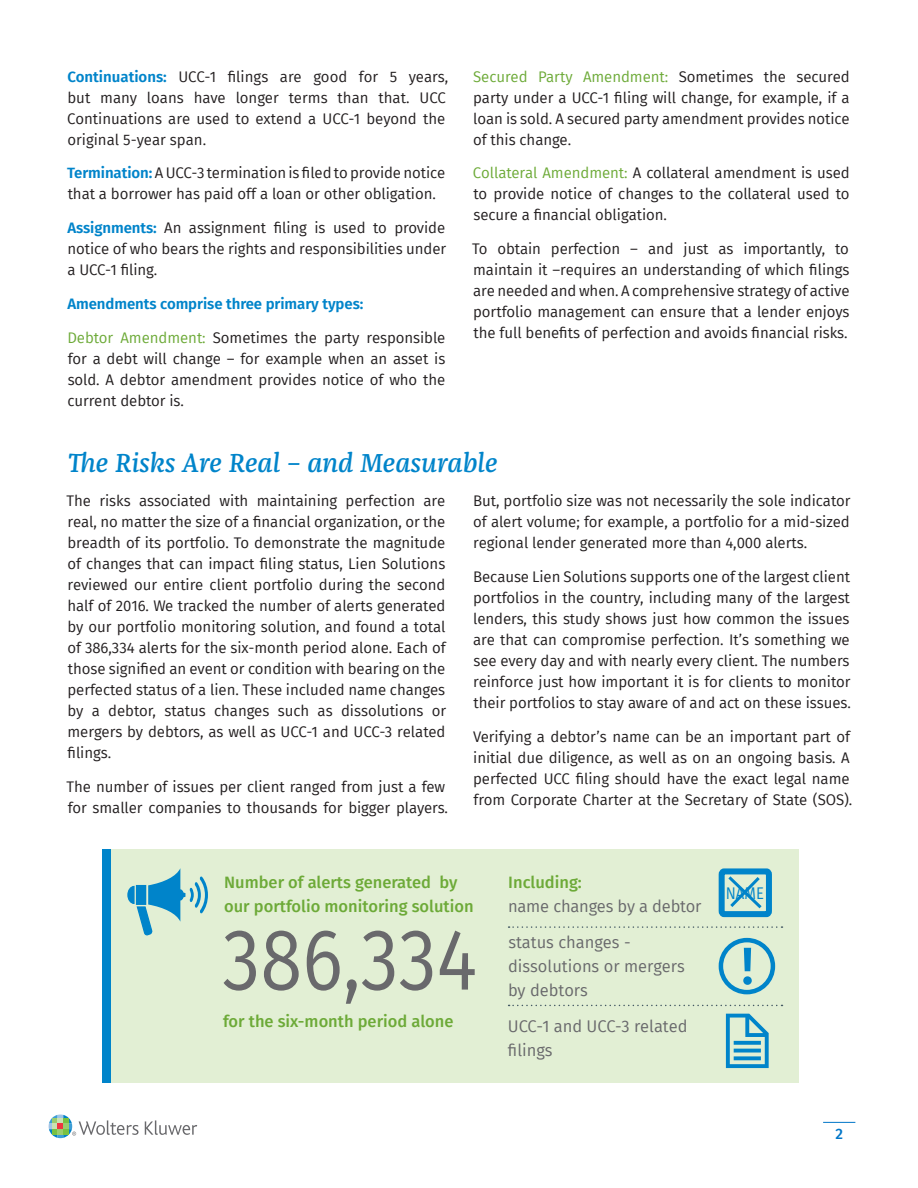
<style>
.page{position:relative;width:918px;height:1188px;background:#fff}
.page>*{position:absolute;margin:0;border:0;box-sizing:border-box;transform-origin:0 0}
.Large_numbers{font:87px "Fira Sans";color:#69696c;scale:.88 1}
.Text_small_info{font:500 52.5px "Fira Sans";color:#0084ca}
.t1{font:italic 500 27px "Franziska OT";color:#0084ca}
.Text_small_info-2{font:16.5px/24px "Fira Sans";color:#69696c}
.Text_small_info-3{font:500 16.5px/24px "Fira Sans";color:#6daa38}
.Text_bold{font:500 16.5px "Fira Sans";color:#6daa38}
.t2{font:16.5px "Fira Sans";color:#0084ca;scale:.9 1}
.Body_Text_Final{font:15px/21px "Fira Sans";letter-spacing:-.005em;color:#231f20;text-align:justify}
.Body_Text_Final-2{font:600 15px "Fira Sans";letter-spacing:-.005em;color:#0084ca}
.t3{font:500 15px "Fira Sans";color:#0076c8}
.s1{font-weight:600;color:#0084ca}
.s2{color:#6daa38}
</style>
<div class="page">
<hr style="left:823px;top:1122px;width:32px;height:1px;background:#0076c8">
<svg style="left:145px;top:1120px;width:52px;height:15px"></svg>
<svg style="left:49px;top:1115px;width:90px;height:23px"></svg>
<div style="left:111px;top:849px;width:688px;height:233px;background:#e2efd4"></div>
<div style="left:103px;top:849px;width:8px;height:233px;background:#0084ca"></div>
<svg style="left:509px;top:926px;width:274px;height:2px"></svg>
<svg style="left:509px;top:1005px;width:274px;height:1px"></svg>
<svg style="left:127px;top:868px;width:81px;height:68px"></svg>
<svg style="left:726px;top:1014px;width:43px;height:54px"></svg>
<div style="left:719px;top:938px;width:56px;height:56px;border:4px solid #0084ca;border-radius:50%"></div>
<svg style="left:718px;top:868px;width:54px;height:50px"></svg>
<p class="Body_Text_Final" style="left:67px;top:65px;width:383px;text-align:left"><span class="s1">Continuations:</span> UCC-1 filings are good for 5 years, but many loans have longer terms than that. UCC Continuations are used to extend a UCC-1 beyond the original 5-year span.</p>
<p class="Body_Text_Final" style="left:67px;top:162px;width:380px"><span class="s1">Termination:</span> A UCC-3 termination is filed to provide notice that a borrower has paid off a loan or other obligation.</p>
<p class="Body_Text_Final" style="left:67px;top:217px;width:380px"><span class="s1">Assignments:</span> An assignment filing is used to provide notice of who bears the rights and responsibilities under a UCC-1 filing.</p>
<p class="Body_Text_Final-2" style="left:67px;top:292px;width:298px">Amendments comprise three primary types:</p>
<p class="Body_Text_Final" style="left:67px;top:327px;width:380px"><span class="s2">Debtor Amendment:</span> Sometimes the party responsible for a debt will change – for example when an asset is sold. A debtor amendment provides notice of who the current debtor is.</p>
<p class="Body_Text_Final" style="left:473px;top:65px;width:378px"><span class="s2">Secured Party Amendment:</span> Sometimes the secured party under a UCC-1 filing will change, for example, if a loan is sold. A secured party amendment provides notice of this change.</p>
<p class="Body_Text_Final" style="left:473px;top:162px;width:378px"><span class="s2">Collateral Amendment:</span> A collateral amendment is used to provide notice of changes to the collateral used to secure a financial obligation.</p>
<p class="Body_Text_Final" style="left:472px;top:238px;width:379px">To obtain perfection – and just as importantly, to maintain it –requires an understanding of which filings are needed and when. A comprehensive strategy of active portfolio management can ensure that a lender enjoys the full benefits of perfection and avoids financial risks.</p>
<p class="t1" style="left:68px;top:448px;width:432px">The Risks Are Real – and Measurable</p>
<p class="Body_Text_Final" style="left:67px;top:490px;width:381px">The risks associated with maintaining perfection are real, no matter the size of a financial organization, or the breadth of its portfolio. To demonstrate the magnitude of changes that can impact filing status, Lien Solutions reviewed our entire client portfolio during the second half of 2016. We tracked the number of alerts generated by our portfolio monitoring solution, and found a total of 386,334 alerts for the six-month period alone. Each of those signified an event or condition with bearing on the perfected status of a lien. These included name changes by a debtor, status changes such as dissolutions or mergers by debtors, as well as UCC-1 and UCC-3 related filings.</p>
<p class="Body_Text_Final" style="left:67px;top:776px;width:383px">The number of issues per client ranged from just a few for smaller companies to thousands for bigger players.</p>
<p class="Body_Text_Final" style="left:473px;top:490px;width:379px">But, portfolio size was not necessarily the sole indicator of alert volume; for example, a portfolio for a mid-sized regional lender generated more than 4,000 alerts.</p>
<p class="Body_Text_Final" style="left:473px;top:566px;width:379px">Because Lien Solutions supports one of the largest client portfolios in the country, including many of the largest lenders, this study shows just how common the issues are that can compromise perfection. It’s something we see every day and with nearly every client. The numbers reinforce just how important it is for clients to monitor their portfolios to stay aware of and act on these issues.</p>
<p class="Body_Text_Final" style="left:473px;top:726px;width:381px;text-align:left">Verifying a debtor’s name can be an important part of initial due diligence, as well as on an ongoing basis. A perfected UCC filing should have the exact legal name from Corporate Charter at the Secretary of State (SOS).</p>
<p class="Text_small_info-3" style="left:224px;top:869px;width:251px">Number of alerts generated by our portfolio monitoring solution</p>
<p class="Large_numbers" style="left:222px;top:894px;width:291px">386,334</p>
<p class="Text_bold" style="left:223px;top:1008px;width:232px">for the six-month period alone</p>
<p class="Text_small_info-3" style="left:508px;top:869px;width:75px">Including:</p>
<p class="Text_small_info-2" style="left:508px;top:893px;width:195px">name changes by a debtor</p>
<p class="Text_small_info-2" style="left:508px;top:929px;width:178px">status changes - dissolutions or mergers by debtors</p>
<p class="Text_small_info-2" style="left:508px;top:1013px;width:181px">UCC-1 and UCC-3 related filings</p>
<p class="t2" style="left:726px;top:881px;width:44px">NAME</p>
<p class="Text_small_info" style="left:741px;top:924px;width:14px">!</p>
<p class="t3" style="left:835px;top:1122px;width:9px">2</p>
</div>
